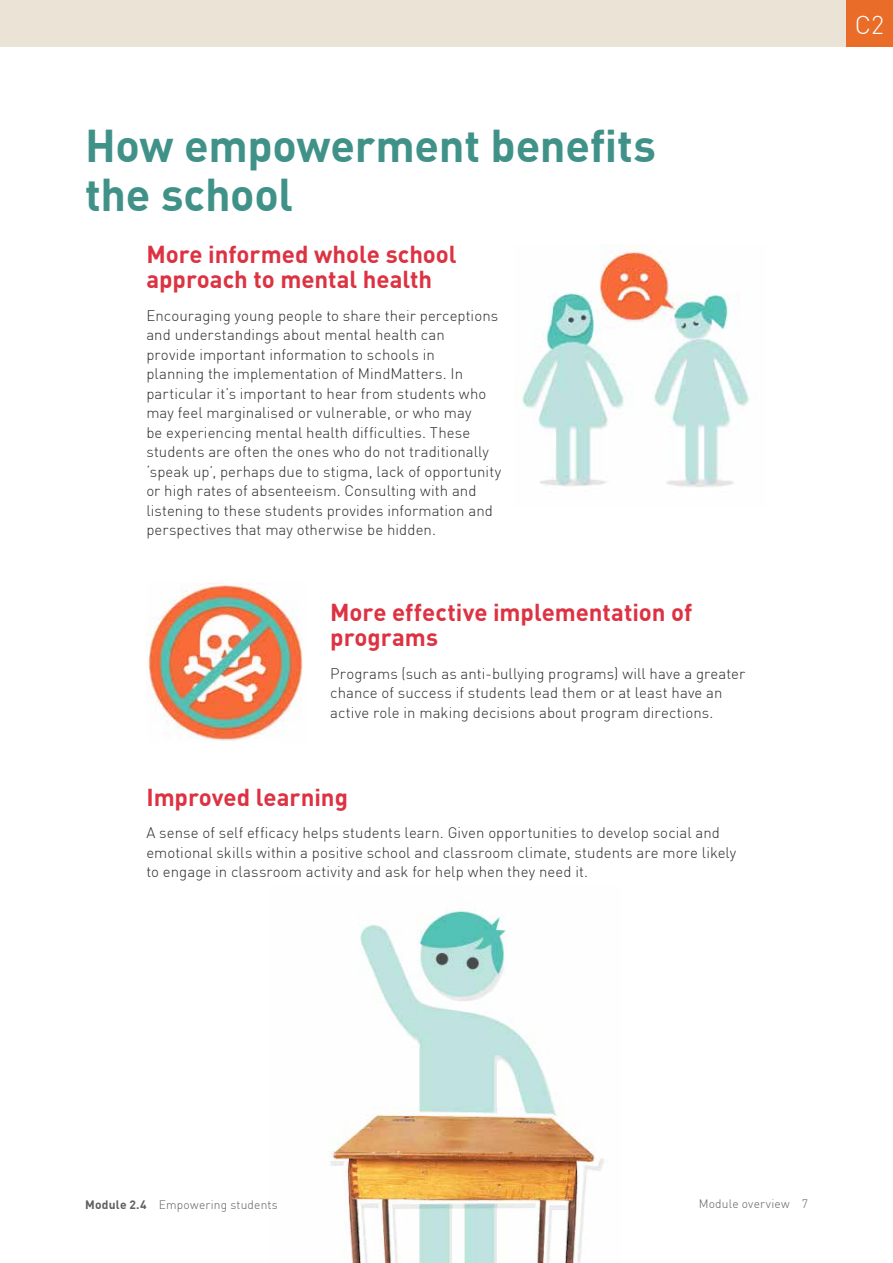
<style>
.page{position:relative;width:893px;height:1263px;background:#fff}
.page>*{position:absolute;margin:0;border:0;box-sizing:border-box;transform-origin:0 0}
.t1{font:700 45px/49.2px "DIN Pro";letter-spacing:-.005em;color:#409289}
.t2{font:300 25.5px "DIN Pro";color:#fff}
.t3{font:700 24px/25.5px "DIN Pro";color:#dd3242}
.t4{font:300 15px/19.5px "DIN Pro";letter-spacing:.005em;color:#2b2b2c}
.t5{font:300 12px "DIN Pro";letter-spacing:.02em;color:#615e5f}
.s1{font-weight:700}
</style>
<div class="page">
<div style="left:0;top:0;width:893px;height:47px;background:#ebe3d6"></div>
<div style="left:846px;top:0;width:47px;height:47px;background:#e96c28"></div>
<img style="left:521px;top:245px;width:229px;height:242px">
<img style="left:146px;top:583px;width:157px;height:158px">
<img style="left:329px;top:909px;width:275px;height:354px">
<h1 class="t1" style="left:85px;top:120px;width:572px">How empowerment benefits the school</h1>
<h3 class="t3" style="left:146px;top:241px;width:312px">More informed whole school approach to mental health</h3>
<p class="t4" style="left:146px;top:305px;width:357px">Encouraging young people to share their perceptions and understandings about mental health can<br>provide important information to schools in<br>planning the implementation of MindMatters. In particular it’s important to hear from students who may feel marginalised or vulnerable, or who may<br>be experiencing mental health difficulties. These students are often the ones who do not traditionally ‘speak up’, perhaps due to stigma, lack of opportunity or high rates of absenteeism. Consulting with and listening to these students provides information and perspectives that may otherwise be hidden.</p>
<h3 class="t3" style="left:330px;top:598px;width:364px">More effective implementation of programs</h3>
<p class="t4" style="left:330px;top:663px;width:416px">Programs (such as anti-bullying programs) will have a greater chance of success if students lead them or at least have an active role in making decisions about program directions.</p>
<h3 class="t3" style="left:146px;top:784px;width:203px">Improved learning</h3>
<p class="t4" style="left:146px;top:823px;width:592px">A sense of self efficacy helps students learn. Given opportunities to develop social and emotional skills within a positive school and classroom climate, students are more likely to engage in classroom activity and ask for help when they need it.</p>
<h2 class="t2" style="left:855px;top:9px;width:31px">C2</h2>
<p class="t5" style="left:85px;top:1197px;width:194px"><span class="s1">Module 2.4</span> Empowering students</p>
<p class="t5" style="left:699px;top:1196px;width:111px">Module overview 7</p>
</div>
